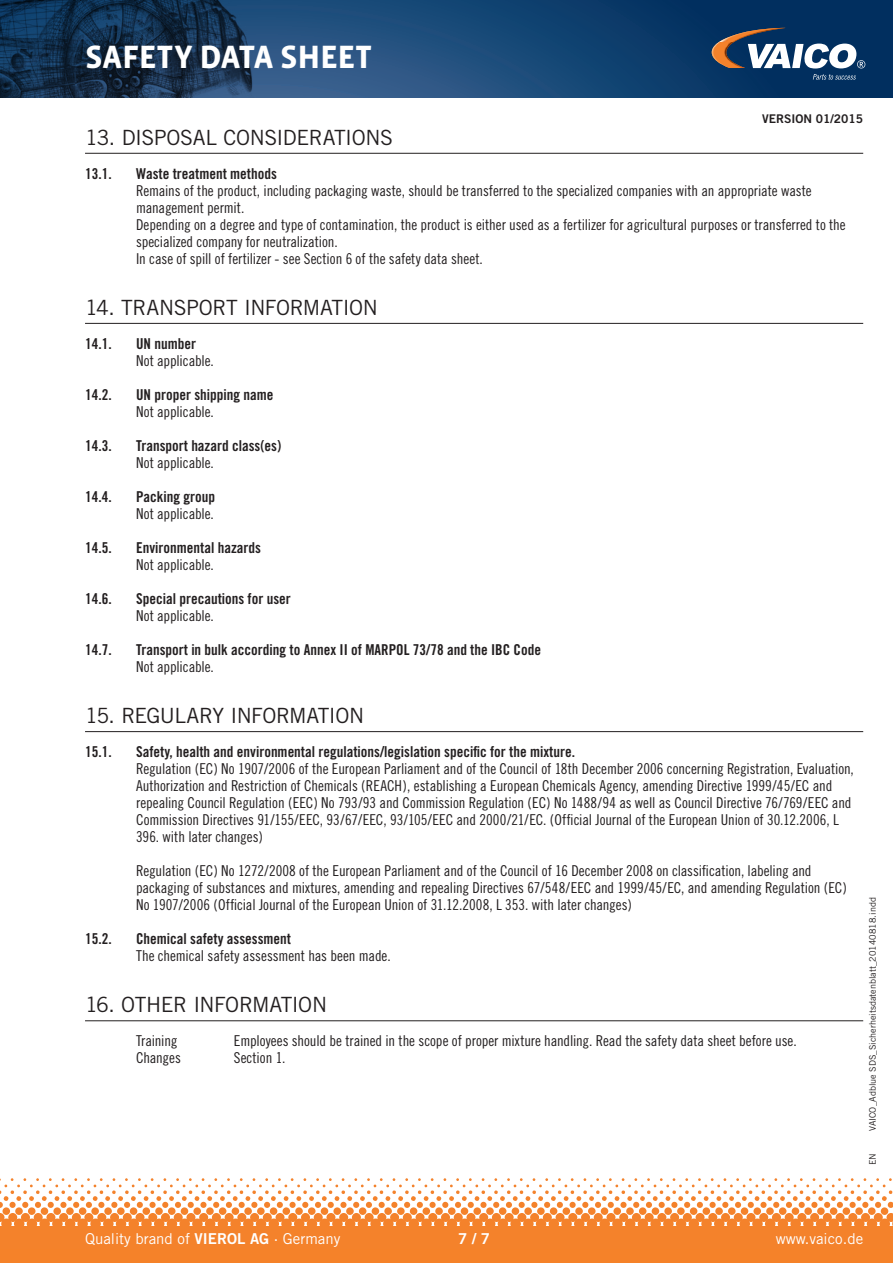
<style>
.page{position:relative;width:893px;height:1263px;background:#fff}
.page>*{position:absolute;margin:0;border:0;box-sizing:border-box;transform-origin:0 0}
.t1{font:700 33px "Vista Sans OT";letter-spacing:-.01em;color:#fff}
.t2{font:21px "Trade Gothic";letter-spacing:-.025em;color:#231f20}
.t3{font:15px/17px "Trade Gothic Cond Eighteen";letter-spacing:-.005em;color:#231f20}
.t4{font:15px "Trade Gothic Bold Cond Twenty";color:#231f20}
.t5{font:15px "Trade Gothic";color:#fff}
.t6{font:15px "Trade Gothic Bold Two";color:#fff}
.t7{font:12px "Trade Gothic Bold Two";color:#231f20}
.t8{font:9px "Trade Gothic";color:#231f20}
.s1{font-family:"Trade Gothic Bold Two"}
</style>
<div class="page">
<svg style="left:259px;top:0;width:634px;height:98px;background:#164573"></svg>
<svg style="left:712px;top:28px;width:153px;height:52px"></svg>
<div style="left:0;top:1226px;width:893px;height:32px;background:#f4822b"></div>
<svg style="left:0;top:1178px;width:893px;height:48px"></svg>
<div style="left:0;top:1249px;width:893px;height:14px;background:#f58229"></div>
<img style="left:0;top:0;width:259px;height:98px">
<hr style="left:85px;top:153px;width:778px;height:1px;background:#231f20">
<hr style="left:85px;top:323px;width:778px;height:1px;background:#231f20">
<hr style="left:85px;top:731px;width:778px;height:1px;background:#231f20">
<hr style="left:85px;top:1020px;width:778px;height:1px;background:#231f20">
<h1 class="t1" style="left:85px;top:40px;width:288px">SAFETY DATA SHEET</h1>
<p class="t7" style="left:762px;top:112px;width:102px">VERSION 01/2015</p>
<h2 class="t2" style="left:85px;top:124px;width:309px">13. DISPOSAL CONSIDERATIONS</h2>
<p class="t4" style="left:85px;top:164px;width:28px">13.1.</p>
<p class="t4" style="left:136px;top:164px;width:142px">Waste treatment methods</p>
<p class="t3" style="left:136px;top:182px;width:711px">Remains of the product, including packaging waste, should be transferred to the specialized companies with an appropriate waste management permit.<br>Depending on a degree and type of contamination, the product is either used as a fertilizer for agricultural purposes or transferred to the specialized company for neutralization.<br>In case of spill of fertilizer - see Section 6 of the safety data sheet.</p>
<h2 class="t2" style="left:85px;top:294px;width:294px">14. TRANSPORT INFORMATION</h2>
<p class="t4" style="left:85px;top:334px;width:28px">14.1.</p>
<p class="t4" style="left:136px;top:334px;width:61px">UN number</p>
<p class="t3" style="left:136px;top:352px;width:79px">Not applicable.</p>
<p class="t4" style="left:85px;top:385px;width:28px">14.2.</p>
<p class="t4" style="left:136px;top:385px;width:139px">UN proper shipping name</p>
<p class="t3" style="left:136px;top:403px;width:79px">Not applicable.</p>
<p class="t4" style="left:85px;top:436px;width:28px">14.3.</p>
<p class="t4" style="left:136px;top:436px;width:147px">Transport hazard class(es)</p>
<p class="t3" style="left:136px;top:454px;width:79px">Not applicable.</p>
<p class="t4" style="left:85px;top:487px;width:28px">14.4.</p>
<p class="t4" style="left:136px;top:487px;width:81px">Packing group</p>
<p class="t3" style="left:136px;top:505px;width:79px">Not applicable.</p>
<p class="t4" style="left:85px;top:538px;width:28px">14.5.</p>
<p class="t4" style="left:136px;top:538px;width:126px">Environmental hazards</p>
<p class="t3" style="left:136px;top:556px;width:79px">Not applicable.</p>
<p class="t4" style="left:85px;top:589px;width:28px">14.6.</p>
<p class="t4" style="left:136px;top:589px;width:156px">Special precautions for user</p>
<p class="t3" style="left:136px;top:607px;width:79px">Not applicable.</p>
<p class="t4" style="left:85px;top:640px;width:28px">14.7.</p>
<p class="t4" style="left:136px;top:640px;width:407px">Transport in bulk according to Annex II of MARPOL 73/78 and the IBC Code</p>
<p class="t3" style="left:136px;top:658px;width:79px">Not applicable.</p>
<h2 class="t2" style="left:85px;top:703px;width:281px">15. REGULARY INFORMATION</h2>
<p class="t4" style="left:85px;top:742px;width:28px">15.1.</p>
<p class="t4" style="left:136px;top:742px;width:440px">Safety, health and environmental regulations/legislation specific for the mixture.</p>
<p class="t3" style="left:136px;top:760px;width:719px">Regulation (EC) No 1907/2006 of the European Parliament and of the Council of 18th December 2006 concerning Registration, Evaluation, Authorization and Restriction of Chemicals (REACH), establishing a European Chemicals Agency, amending Directive 1999/45/EC and repealing Council Regulation (EEC) No 793/93 and Commission Regulation (EC) No 1488/94 as well as Council Directive 76/769/EEC and Commission Directives 91/155/EEC, 93/67/EEC, 93/105/EEC and 2000/21/EC. (Official Journal of the European Union of 30.12.2006, L 396. with later changes)</p>
<p class="t3" style="left:136px;top:862px;width:712px">Regulation (EC) No 1272/2008 of the European Parliament and of the Council of 16 December 2008 on classification, labeling and packaging of substances and mixtures, amending and repealing Directives 67/548/EEC and 1999/45/EC, and amending Regulation (EC)<br>No 1907/2006 (Official Journal of the European Union of 31.12.2008, L 353. with later changes)</p>
<p class="t4" style="left:85px;top:930px;width:28px">15.2.</p>
<p class="t4" style="left:136px;top:930px;width:156px">Chemical safety assessment</p>
<p class="t3" style="left:136px;top:947px;width:256px">The chemical safety assessment has been made.</p>
<h2 class="t2" style="left:85px;top:992px;width:244px">16. OTHER INFORMATION</h2>
<p class="t3" style="left:136px;top:1032px;width:43px">Training</p>
<p class="t3" style="left:234px;top:1032px;width:564px">Employees should be trained in the scope of proper mixture handling. Read the safety data sheet before use.</p>
<p class="t3" style="left:136px;top:1049px;width:46px">Changes</p>
<p class="t3" style="left:234px;top:1049px;width:53px">Section 1.</p>
<p class="t8" style="left:867px;top:1131px;width:235px;rotate:-90deg">VAICO_Adblue SDS_Sicherheitsdatenblatt_20140818.indd</p>
<p class="t8" style="left:867px;top:1165px;width:13px;rotate:-90deg">EN</p>
<p class="t5" style="left:85px;top:1229px;width:257px">Quality brand of <span class="s1">VIEROL AG</span> · Germany</p>
<p class="t6" style="left:458px;top:1229px;width:33px">7 / 7</p>
<p class="t5" style="left:776px;top:1229px;width:89px">www.vaico.de</p>
</div>
